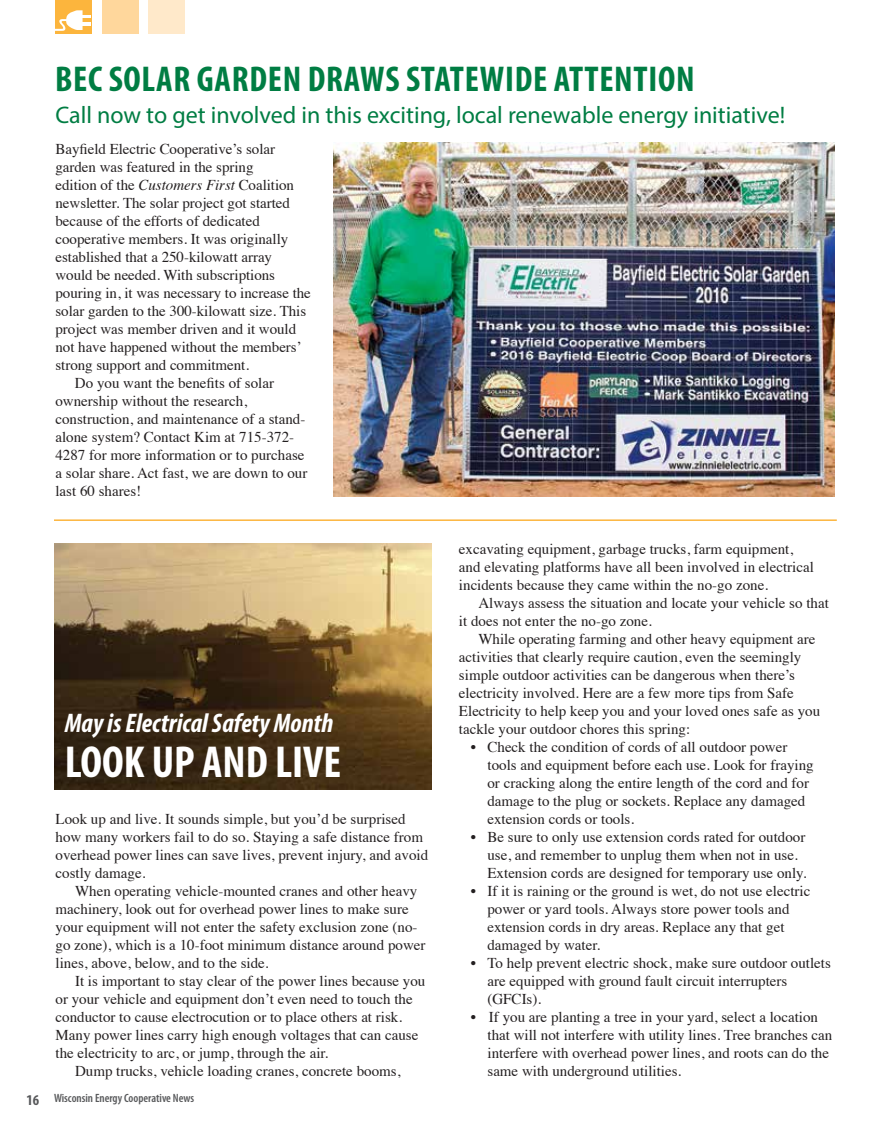
<style>
.page{position:relative;width:891px;height:1134px;background:#fff}
.page>*{position:absolute;margin:0;border:0;box-sizing:border-box;transform-origin:0 0}
.t1{font:700 condensed 45px "Myriad Pro";color:#fff}
.t2{font:700 condensed 36px "Myriad Pro";letter-spacing:.02em;color:#007d43}
.t3{font:italic 700 condensed 27px "Myriad Pro";color:#fff}
.t4{font:24px "Myriad Pro";color:#007d43}
.t5{font:15px/18px "Times";color:#231f20}
.t6{font:600 condensed 12px "Myriad Pro";color:#58595b}
.s1{font-style:italic}
.s2{font-weight:700;font-size:15px}
</style>
<div class="page">
<div style="left:56px;top:0;width:36px;height:34px;background:#fcb53d"></div>
<div style="left:102px;top:0;width:37px;height:34px;background:#ffd79c"></div>
<div style="left:148px;top:0;width:37px;height:34px;background:#ffe9ca"></div>
<svg style="left:55px;top:10px;width:35px;height:21px"></svg>
<img style="left:334px;top:142px;width:501px;height:355px">
<img style="left:54px;top:543px;width:378px;height:246px">
<hr style="left:54px;top:519px;width:783px;height:2px;background:#fcb53d">
<h2 class="t2" style="left:55px;top:57px;width:641px">BEC SOLAR GARDEN DRAWS STATEWIDE ATTENTION</h2>
<h3 class="t4" style="left:55px;top:100px;width:731px">Call now to get involved in this exciting, local renewable energy initiative!</h3>
<p class="t5" style="left:55px;top:138px;width:221px">Bayfield Electric Cooperative’s solar</p>
<p class="t5" style="left:55px;top:156px;width:200px">garden was featured in the spring</p>
<p class="t5" style="left:55px;top:174px;width:240px">edition of the <span class="s1">Customers First</span> Coalition</p>
<p class="t5" style="left:55px;top:192px;width:236px">newsletter. The solar project got started</p>
<p class="t5" style="left:55px;top:210px;width:206px">because of the efforts of dedicated</p>
<p class="t5" style="left:55px;top:228px;width:234px">cooperative members. It was originally</p>
<p class="t5" style="left:55px;top:246px;width:218px">established that a 250-kilowatt array</p>
<p class="t5" style="left:55px;top:264px;width:221px">would be needed. With subscriptions</p>
<p class="t5" style="left:55px;top:282px;width:257px">pouring in, it was necessary to increase the</p>
<p class="t5" style="left:55px;top:300px;width:252px">solar garden to the 300-kilowatt size. This</p>
<p class="t5" style="left:55px;top:318px;width:242px">project was member driven and it would</p>
<p class="t5" style="left:55px;top:336px;width:248px">not have happened without the members’</p>
<p class="t5" style="left:55px;top:354px;width:195px">strong support and commitment.</p>
<p class="t5" style="left:75px;top:372px;width:201px">Do you want the benefits of solar</p>
<p class="t5" style="left:55px;top:390px;width:193px">ownership without the research,</p>
<p class="t5" style="left:55px;top:408px;width:251px">construction, and maintenance of a stand-</p>
<p class="t5" style="left:55px;top:426px;width:240px">alone system? Contact Kim at 715-372-</p>
<p class="t5" style="left:55px;top:444px;width:251px">4287 for more information or to purchase</p>
<p class="t5" style="left:55px;top:462px;width:254px">a solar share. Act fast, we are down to our</p>
<p class="t5" style="left:55px;top:480px;width:87px">last 60 shares!</p>
<h3 class="t3" style="left:65px;top:706px;width:270px">May is Electrical Safety Month</h3>
<h1 class="t1" style="left:65px;top:734px;width:278px">LOOK UP AND LIVE</h1>
<p class="t5" style="left:56px;top:809px;width:374px">Look up and live. It sounds simple, but you’d be surprised how many workers fail to do so. Staying a safe distance from overhead power lines can save lives, prevent injury, and avoid costly damage.</p>
<p class="t5" style="left:56px;top:881px;width:371px;text-indent:20px">When operating vehicle-mounted cranes and other heavy machinery, look out for overhead power lines to make sure your equipment will not enter the safety exclusion zone (no&shy;go zone), which is a 10-foot minimum distance around power lines, above, below, and to the side.</p>
<p class="t5" style="left:75px;top:971px;width:352px">It is important to stay clear of the power lines because you</p>
<p class="t5" style="left:56px;top:989px;width:359px">or your vehicle and equipment don’t even need to touch the</p>
<p class="t5" style="left:56px;top:1007px;width:348px">conductor to cause electrocution or to place others at risk.</p>
<p class="t5" style="left:56px;top:1025px;width:364px">Many power lines carry high enough voltages that can cause</p>
<p class="t5" style="left:56px;top:1043px;width:274px">the electricity to arc, or jump, through the air.</p>
<p class="t5" style="left:75px;top:1061px;width:327px">Dump trucks, vehicle loading cranes, concrete booms,</p>
<p class="t6" style="left:27px;top:1091px;width:169px"><span class="s2">16</span> Wisconsin Energy Cooperative News</p>
<p class="t5" style="left:459px;top:539px;width:356px">excavating equipment, garbage trucks, farm equipment, and elevating platforms have all been involved in electrical incidents because they came within the no-go zone.</p>
<p class="t5" style="left:459px;top:593px;width:371px;text-indent:20px">Always assess the situation and locate your vehicle so that it does not enter the no-go zone.</p>
<p class="t5" style="left:459px;top:629px;width:363px;text-indent:20px">While operating farming and other heavy equipment are activities that clearly require caution, even the seemingly simple outdoor activities can be dangerous when there’s electricity involved. Here are a few more tips from Safe Electricity to help keep you and your loved ones safe as you tackle your outdoor chores this spring:</p>
<p class="t5" style="left:487px;top:737px;width:328px;text-indent:-16px">• Check the condition of cords of all outdoor power tools and equipment before each use. Look for fraying or cracking along the entire length of the cord and for damage to the plug or sockets. Replace any damaged extension cords or tools.</p>
<p class="t5" style="left:487px;top:827px;width:320px;text-indent:-16px">• Be sure to only use extension cords rated for outdoor use, and remember to unplug them when not in use.<br>Extension cords are designed for temporary use only.</p>
<p class="t5" style="left:487px;top:881px;width:324px;text-indent:-16px">• If it is raining or the ground is wet, do not use electric power or yard tools. Always store power tools and extension cords in dry areas. Replace any that get damaged by water.</p>
<p class="t5" style="left:487px;top:953px;width:345px;text-indent:-16px">• To help prevent electric shock, make sure outdoor outlets are equipped with ground fault circuit interrupters (GFCIs).</p>
<p class="t5" style="left:487px;top:1007px;width:346px;text-indent:-16px">• If you are planting a tree in your yard, select a location that will not interfere with utility lines. Tree branches can interfere with overhead power lines, and roots can do the same with underground utilities.</p>
</div>
